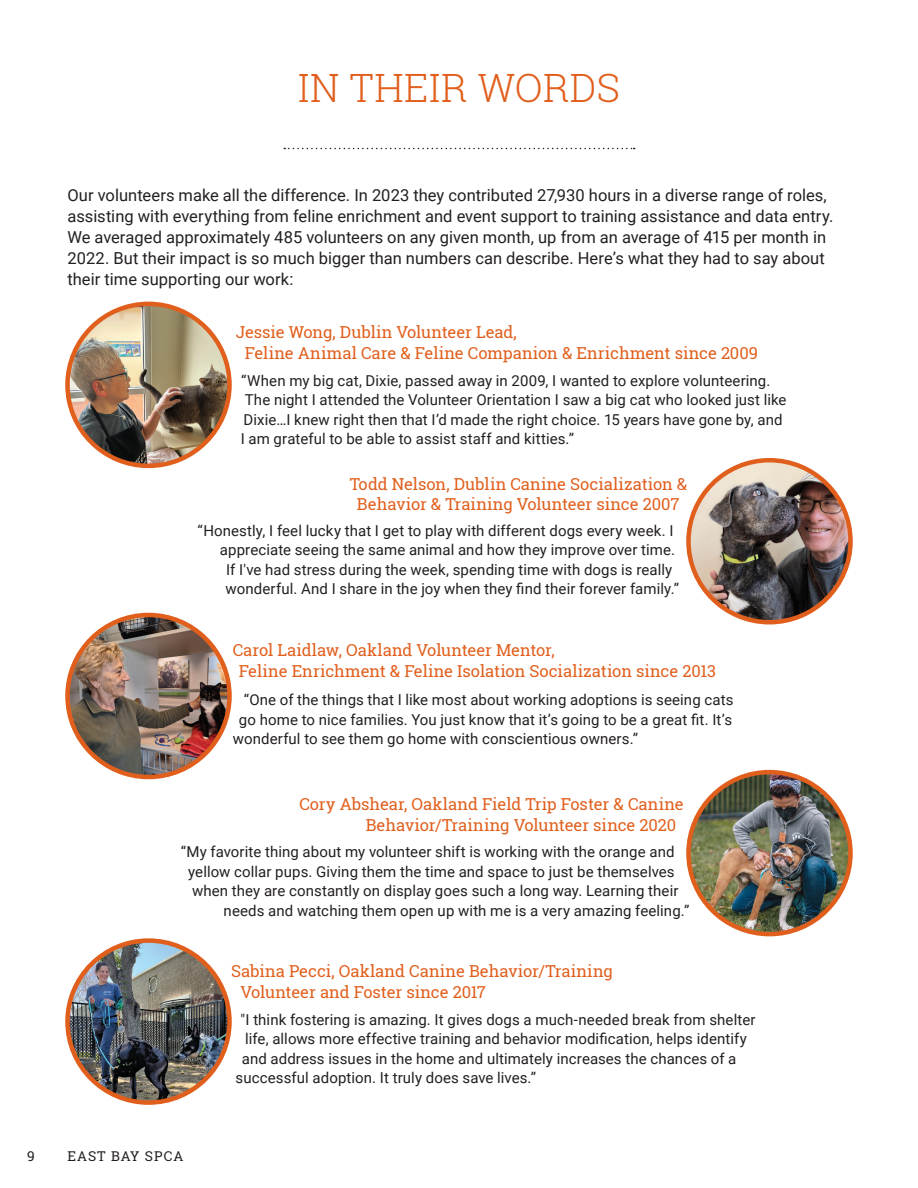
<style>
.page{position:relative;width:918px;height:1188px;background:#fff}
.page>*{position:absolute;margin:0;border:0;box-sizing:border-box;transform-origin:0 0}
.t1{font:300 39px "Roboto Slab";letter-spacing:.01em;color:#e15f1d}
.t2{font:16.5px/21px "Roboto Slab";letter-spacing:-.005em;color:#e15f1d}
.t3{font:16.5px/21px "Roboto";color:#231f20}
.t4{font:15px/19.5px "Roboto";letter-spacing:.005em;color:#231f20}
.t5{font:13.5px "Roboto Slab";letter-spacing:.075em;color:#231f20}
</style>
<div class="page">
<svg style="left:284px;top:148px;width:351px;height:1px"></svg>
<img style="left:68px;top:304px;width:162px;height:162px;border-radius:81px">
<div style="left:65px;top:302px;width:167px;height:166px;border:4px solid #e15f1d;border-radius:50%"></div>
<img style="left:688px;top:462px;width:162px;height:158px">
<div style="left:686px;top:458px;width:167px;height:166px;border:4px solid #e15f1d;border-radius:50%"></div>
<img style="left:68px;top:615px;width:162px;height:162px;border-radius:81px">
<div style="left:65px;top:613px;width:167px;height:166px;border:4px solid #e15f1d;border-radius:50%"></div>
<img style="left:688px;top:772px;width:162px;height:162px;border-radius:81px">
<div style="left:686px;top:770px;width:167px;height:166px;border:4px solid #e15f1d;border-radius:50%"></div>
<img style="left:68px;top:941px;width:162px;height:162px;border-radius:81px">
<div style="left:65px;top:938px;width:167px;height:167px;border:4px solid #e15f1d;border-radius:50%"></div>
<h1 class="t1" style="left:298px;top:61px;width:324px">IN THEIR WORDS</h1>
<p class="t3" style="left:68px;top:184px;width:767px">Our volunteers make all the difference. In 2023 they contributed 27,930 hours in a diverse range of roles, assisting with everything from feline enrichment and event support to training assistance and data entry.<br>We averaged approximately 485 volunteers on any given month, up from an average of 415 per month in 2022. But their impact is so much bigger than numbers can describe. Here’s what they had to say about their time supporting our work:</p>
<p class="t2" style="left:245px;top:322px;width:515px;text-indent:-9px">Jessie Wong, Dublin Volunteer Lead,<br>Feline Animal Care &amp; Feline Companion &amp; Enrichment since 2009</p>
<p class="t4" style="left:241px;top:370px;width:547px">“When my big cat, Dixie, passed away in 2009, I wanted to explore volunteering.<br>The night I attended the Volunteer Orientation I saw a big cat who looked just like Dixie…I knew right then that I’d made the right choice. 15 years have gone by, and I am grateful to be able to assist staff and kitties.”</p>
<p class="t2" style="left:350px;top:474px;width:339px;line-height:19.8px;text-align:center">Todd Nelson, Dublin Canine Socialization &amp;<br>Behavior &amp; Training Volunteer since 2007</p>
<p class="t4" style="left:198px;top:520px;width:477px">“Honestly, I feel lucky that I get to play with different dogs every week. I</p>
<p class="t4" style="left:220px;top:540px;width:457px">appreciate seeing the same animal and how they improve over time.</p>
<p class="t4" style="left:226px;top:559px;width:448px">If I've had stress during the week, spending time with dogs is really</p>
<p class="t4" style="left:226px;top:579px;width:455px">wonderful. And I share in the joy when they find their forever family.”</p>
<p class="t2" style="left:239px;top:640px;width:479px;text-indent:-6px">Carol Laidlaw, Oakland Volunteer Mentor,<br>Feline Enrichment &amp; Feline Isolation Socialization since 2013</p>
<p class="t4" style="left:244px;top:689px;width:491px">“One of the things that I like most about working adoptions is seeing cats</p>
<p class="t4" style="left:239px;top:709px;width:495px">go home to nice families. You just know that it’s going to be a great fit. It’s</p>
<p class="t4" style="left:233px;top:728px;width:407px">wonderful to see them go home with conscientious owners.”</p>
<p class="t2" style="left:366px;top:793px;width:319px;text-indent:-66px">Cory Abshear, Oakland Field Trip Foster &amp; Canine<br>Behavior/Training Volunteer since 2020</p>
<p class="t4" style="left:181px;top:842px;width:495px">“My favorite thing about my volunteer shift is working with the orange and</p>
<p class="t4" style="left:188px;top:861px;width:488px">yellow collar pups. Giving them the time and space to just be themselves</p>
<p class="t4" style="left:192px;top:881px;width:488px">when they are constantly on display goes such a long way. Learning their</p>
<p class="t4" style="left:224px;top:900px;width:467px">needs and watching them open up with me is a very amazing feeling.”</p>
<p class="t5" style="left:27px;top:1147px;width:9px">9</p>
<p class="t5" style="left:68px;top:1147px;width:117px">EAST BAY SPCA</p>
<p class="t2" style="left:240px;top:961px;width:374px;text-indent:-9px">Sabina Pecci, Oakland Canine Behavior/Training<br>Volunteer and Foster since 2017</p>
<p class="t4" style="left:240px;top:1009px;width:517px">"I think fostering is amazing. It gives dogs a much-needed break from shelter</p>
<p class="t4" style="left:245px;top:1028px;width:503px">life, allows more effective training and behavior modification, helps identify</p>
<p class="t4" style="left:242px;top:1048px;width:496px">and address issues in the home and ultimately increases the chances of a</p>
<p class="t4" style="left:236px;top:1067px;width:302px">successful adoption. It truly does save lives.”</p>
</div>
